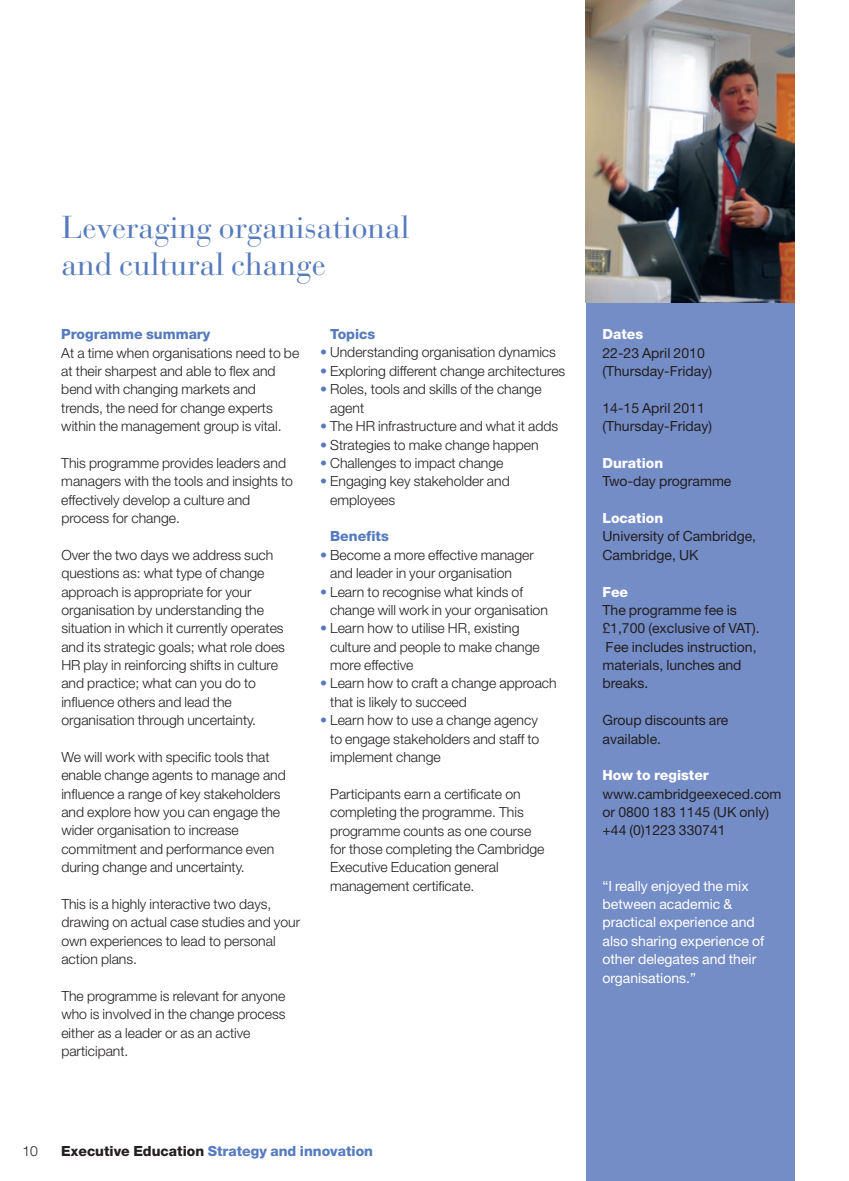
<style>
.page{position:relative;width:849px;height:1181px;background:#fff}
.page>*{position:absolute;margin:0;border:0;box-sizing:border-box;transform-origin:0 0}
.t1{font:31.5px/36.8px "Bauer Bodoni";color:#557bbe}
.t2{font:300 14px/18.4px "Helvetica Neue";color:#231f20}
.t3{font:14px/18.4px "Helvetica Neue";color:#231f20}
.t4{font:14px/18.4px "Helvetica Neue";color:#fff}
.t5{font:800 14px "Helvetica Neue";color:#557bbe}
.s1{font-weight:800;color:#557bbe}
.s2{color:#557bbe}
.s3{color:#231f20}
.s4{font-weight:800;color:#fff}
</style>
<div class="page">
<div style="left:585px;top:303px;width:209px;height:878px;background:#748dc7"></div>
<img style="left:585px;top:0;width:209px;height:303px">
<p class="t1" style="left:61px;top:213px;width:349px">Leveraging organisational and cultural change</p>
<p class="t2" style="left:61px;top:326px;width:239px"><span class="s1">Programme summary<br></span>At a time when organisations need to be at their sharpest and able to flex and bend with changing markets and trends, the need for change experts within the management group is vital.</p>
<p class="t2" style="left:61px;top:455px;width:233px">This programme provides leaders and managers with the tools and insights to effectively develop a culture and process for change.</p>
<p class="t2" style="left:61px;top:547px;width:225px">Over the two days we address such questions as: what type of change approach is appropriate for your organisation by understanding the situation in which it currently operates and its strategic goals; what role does HR play in reinforcing shifts in culture and practice; what can you do to influence others and lead the organisation through uncertainty.</p>
<p class="t2" style="left:61px;top:749px;width:226px">We will work with specific tools that enable change agents to manage and influence a range of key stakeholders and explore how you can engage the wider organisation to increase commitment and performance even during change and uncertainty.</p>
<p class="t2" style="left:61px;top:896px;width:240px">This is a highly interactive two days, drawing on actual case studies and your own experiences to lead to personal action plans.</p>
<p class="t2" style="left:61px;top:988px;width:226px">The programme is relevant for anyone who is involved in the change process either as a leader or as an active participant.</p>
<p class="t5" style="left:330px;top:329px;width:47px">Topics</p>
<p class="t2" style="left:320px;top:345px;width:237px"><span class="s2">•</span> Understanding organisation dynamics</p>
<p class="t2" style="left:320px;top:363px;width:246px"><span class="s2">•</span> Exploring different change architectures</p>
<p class="t2" style="left:330px;top:381px;width:213px;text-indent:-10px"><span class="s2">•</span> Roles, tools and skills of the change agent</p>
<p class="t2" style="left:320px;top:418px;width:239px"><span class="s2">•</span> The HR infrastructure and what it adds</p>
<p class="t2" style="left:320px;top:437px;width:220px"><span class="s2">•</span> Strategies to make change happen</p>
<p class="t2" style="left:320px;top:455px;width:185px"><span class="s2">•</span> Challenges to impact change</p>
<p class="t2" style="left:330px;top:473px;width:181px;text-indent:-10px"><span class="s2">•</span> Engaging key stakeholder and employees</p>
<p class="t5" style="left:330px;top:531px;width:60px">Benefits</p>
<p class="t2" style="left:330px;top:547px;width:205px;text-indent:-10px"><span class="s2">•</span> Become a more effective manager and leader in your organisation</p>
<p class="t2" style="left:330px;top:584px;width:219px;text-indent:-10px"><span class="s2">•</span> Learn to recognise what kinds of change will work in your organisation</p>
<p class="t2" style="left:330px;top:620px;width:211px;text-indent:-10px"><span class="s2">•</span> Learn how to utilise HR, existing culture and people to make change more effective</p>
<p class="t2" style="left:330px;top:675px;width:228px;text-indent:-10px"><span class="s2">•</span> Learn how to craft a change approach that is likely to succeed</p>
<p class="t2" style="left:330px;top:712px;width:210px;text-align:justify;text-indent:-10px"><span class="s2">•</span> Learn how to use a change agency to engage stakeholders and staff to implement change</p>
<p class="t2" style="left:330px;top:786px;width:216px">Participants earn a certificate on completing the programme. This programme counts as one course for those completing the Cambridge<br>Executive Education general management certificate.</p>
<p class="t2" style="left:22px;top:1143px;width:17px">10</p>
<p class="t5" style="left:61px;top:1146px;width:313px"><span class="s3">Executive Education</span> Strategy and innovation</p>
<p class="t3" style="left:602px;top:326px;width:111px"><span class="s4">Dates<br></span>22-23 April 2010 (Thursday-Friday)</p>
<p class="t3" style="left:602px;top:400px;width:111px">14-15 April 2011 (Thursday-Friday)</p>
<p class="t3" style="left:602px;top:455px;width:130px"><span class="s4">Duration<br></span>Two-day programme</p>
<p class="t3" style="left:602px;top:510px;width:155px"><span class="s4">Location<br></span>University of Cambridge,<br>Cambridge, UK</p>
<p class="t3" style="left:602px;top:584px;width:158px"><span class="s4">Fee<br></span>The programme fee is £1,700 (exclusive of VAT).<br>Fee includes instruction, materials, lunches and breaks.</p>
<p class="t3" style="left:602px;top:712px;width:127px">Group discounts are available.</p>
<p class="t3" style="left:602px;top:767px;width:180px"><span class="s4">How to register </span>www.cambridgeexeced.com or 0800 183 1145 (UK only) +44 (0)1223 330741</p>
<p class="t4" style="left:602px;top:878px;width:163px">“I really enjoyed the mix between academic &amp; practical experience and also sharing experience of other delegates and their organisations.”</p>
</div>
